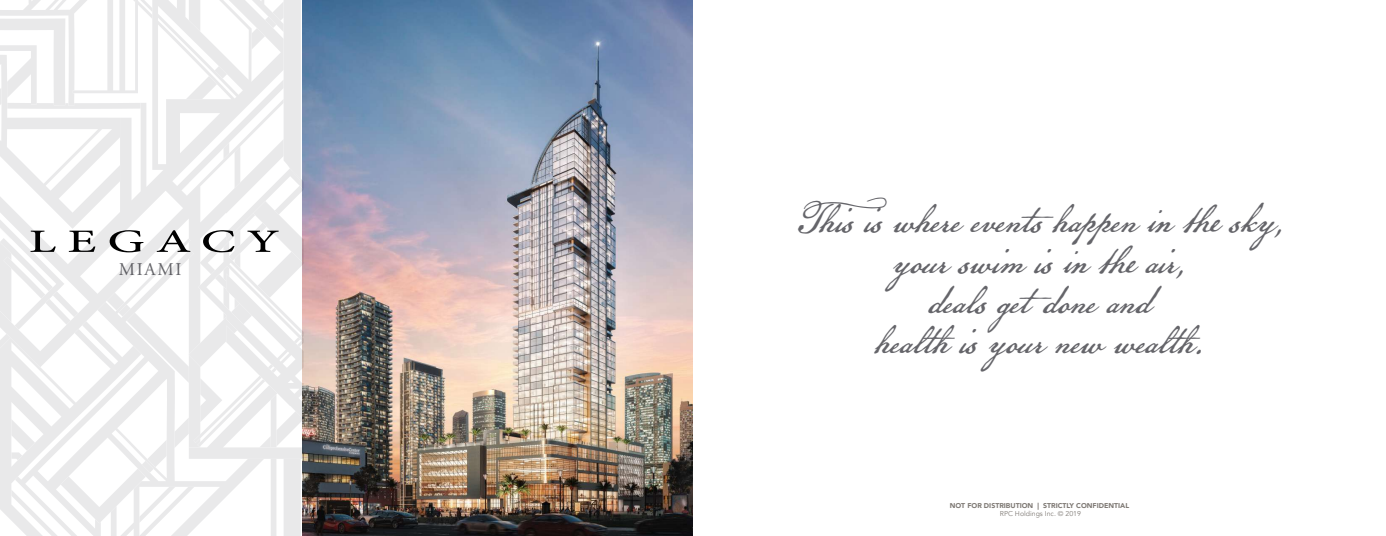
<style>
.page{position:relative;width:1386px;height:536px;background:#fff}
.page>*{position:absolute;margin:0;border:0;box-sizing:border-box;transform-origin:0 0}
.t1{font:45.68px "Adobe Arabic";letter-spacing:.16em;color:#000;scale:1.52 1}
.t2{font:45.5px/40.2px "American Scribe";color:#65656a;text-align:center}
.t3{font:17.85px "Adobe Garamond Pro";letter-spacing:.1em;color:#65656a}
.t4{font:900 7px "Avenir";color:#7f7a75}
.t5{font:7px "Avenir";color:#7f7a75}
</style>
<div class="page">
<img style="left:304px;top:0;width:389px;height:536px">
<svg style="left:0;top:0;width:304px;height:536px"></svg>
<svg style="left:15px;top:238px;width:249px;height:298px"></svg>
<svg style="left:0;top:321px;width:141px;height:215px"></svg>
<p class="t1" style="left:29px;top:209px;width:166px">LEGACY</p>
<p class="t3" style="left:119px;top:259px;width:64px">MIAMI</p>
<p class="t2" style="left:794px;top:195px;width:493px">This is where events happen in the sky, your swim is in the air,<br>deals get done and<br>health is your new wealth.</p>
<p class="t4" style="left:950px;top:499px;width:181px">NOT FOR DISTRIBUTION | STRICTLY CONFIDENTIAL</p>
<p class="t5" style="left:1000px;top:509px;width:83px">RPC Holdings Inc. © 2019</p>
</div>
